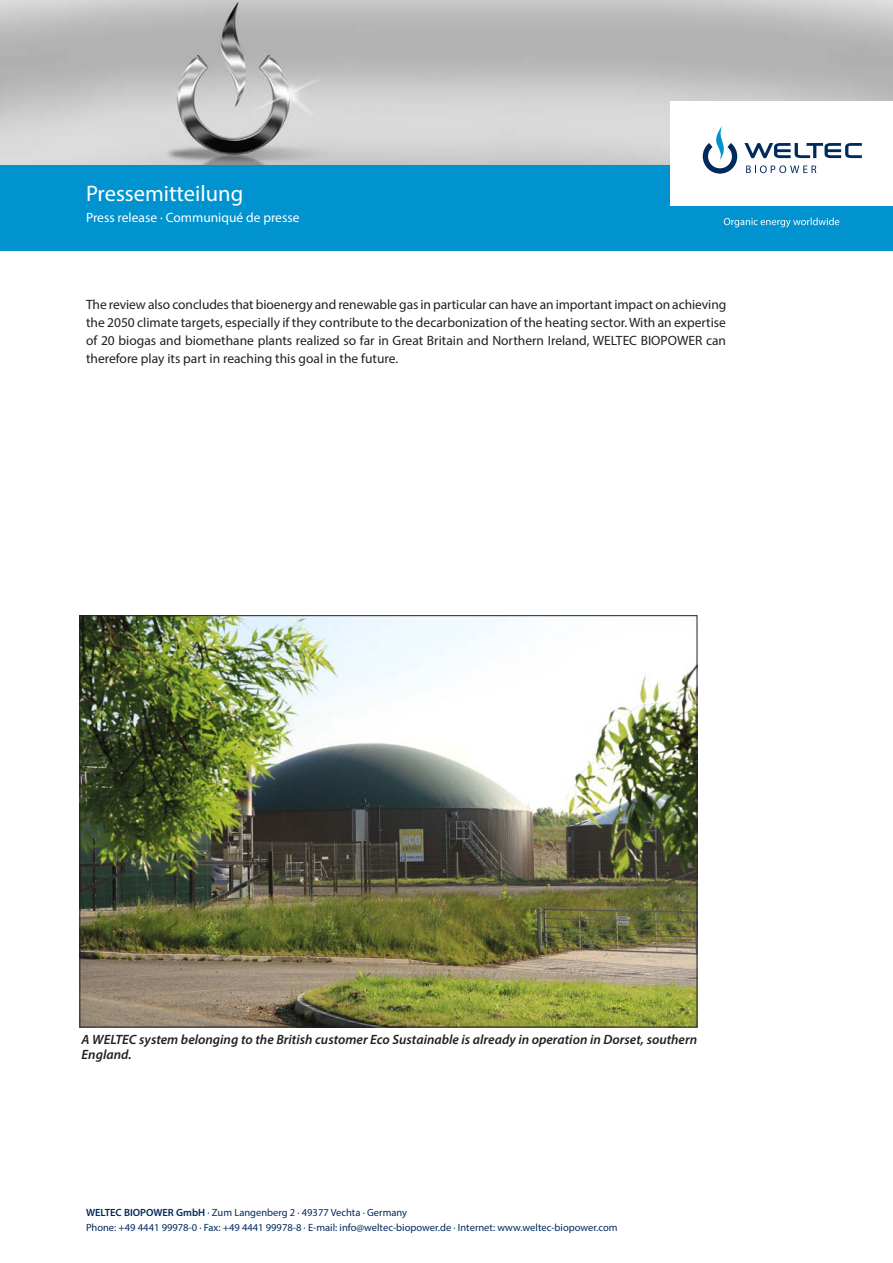
<style>
.page{position:relative;width:893px;height:1263px;background:#fff}
.page>*{position:absolute;margin:0;border:0;box-sizing:border-box;transform-origin:0 0}
.t1{font:22.5px "Myriad Pro";color:#fff}
.Copy{font:13.5px/18px "Myriad Pro";color:#231f20;text-align:justify}
.Copy-2{font:italic 600 13.5px/15px "Myriad Pro";color:#231f20}
.t2{font:13.5px "Myriad Pro";color:#fff}
.t3{font:10.5px "Myriad Pro";color:#00295c}
.s1{font-weight:600}
</style>
<div class="page">
<img style="left:0;top:0;width:893px;height:166px">
<div style="left:0;top:166px;width:893px;height:85px;background:#0093d0"></div>
<div style="left:671px;top:101px;width:222px;height:105px;background:#fff"></div>
<svg style="left:724px;top:218px;width:115px;height:9px"></svg>
<svg style="left:703px;top:126px;width:34px;height:48px"></svg>
<svg style="left:744px;top:143px;width:118px;height:15px"></svg>
<svg style="left:746px;top:165px;width:70px;height:8px"></svg>
<img style="left:82px;top:617px;width:613px;height:408px">
<p class="t1" style="left:86px;top:179px;width:159px">Pressemitteilung</p>
<p class="t2" style="left:86px;top:209px;width:215px">Press release · Communiqué de presse</p>
<p class="Copy" style="left:86px;top:295px;width:642px">The review also concludes that bioenergy and renewable gas in particular can have an important impact on achieving the 2050 climate targets, especially if they contribute to the decarbonization of the heating sector. With an expertise of 20 biogas and biomethane plants realized so far in Great Britain and Northern Ireland, WELTEC BIOPOWER can therefore play its part in reaching this goal in the future.</p>
<p class="Copy-2" style="left:82px;top:1032px;width:617px">A WELTEC system belonging to the British customer Eco Sustainable is already in operation in Dorset, southern<br>England.</p>
<p class="t3" style="left:86px;top:1206px;width:323px"><span class="s1">WELTEC BIOPOWER GmbH</span> · Zum Langenberg 2 · 49377 Vechta · Germany</p>
<p class="t3" style="left:86px;top:1221px;width:533px">Phone: +49 4441 99978-0 · Fax: +49 4441 99978-8 · E-mail: info@weltec-biopower.de · Internet: www.weltec-biopower.com</p>
</div>
